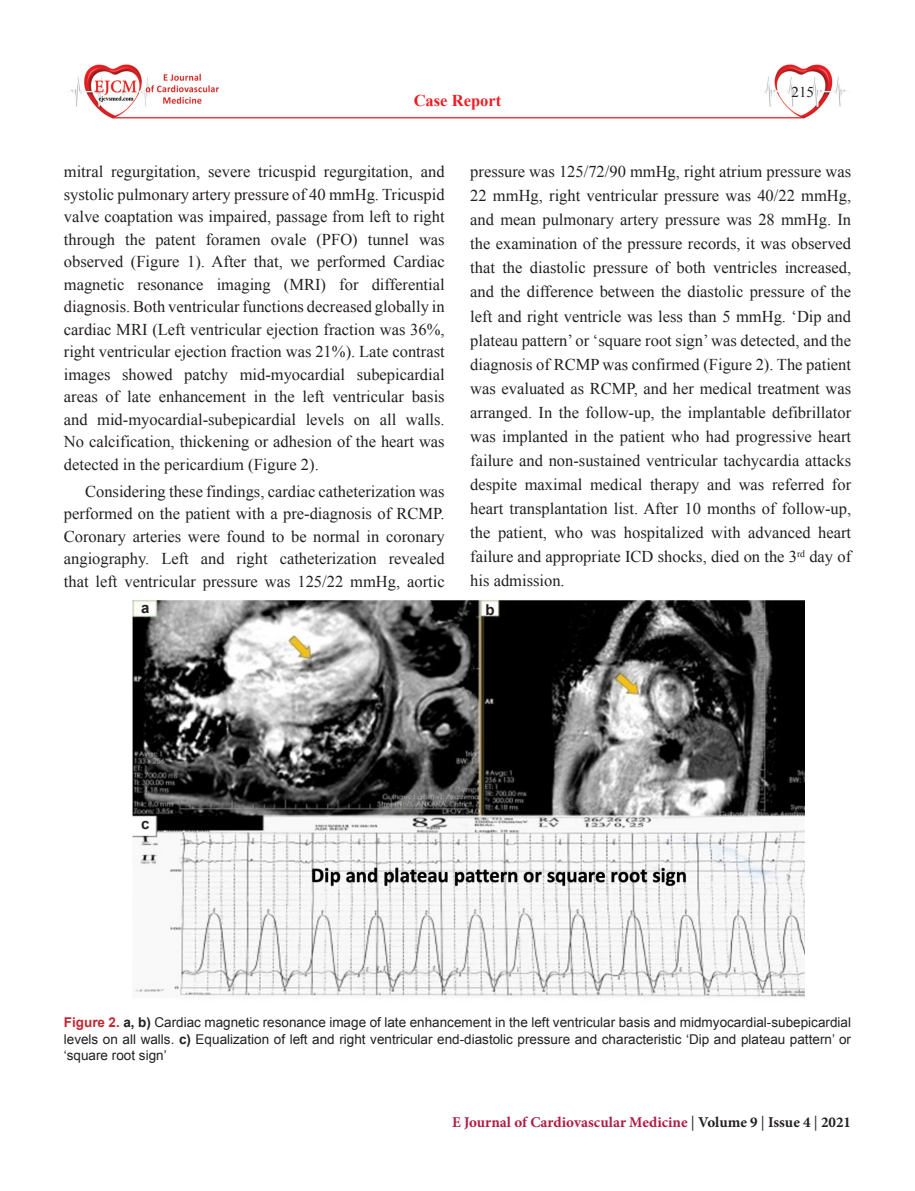
<style>
.page{position:relative;width:915px;height:1191px;background:#fff}
.page>*{position:absolute;margin:0;border:0;box-sizing:border-box;transform-origin:0 0}
.YAZI{font:16.5px/22.5px "Times New Roman";color:#231f20;text-align:justify}
.t1{font:700 16.5px "Times New Roman";color:#ee1d23}
.t2{font:700 15px "Minion Pro";color:#b11b43}
.t3{font:15px "Times New Roman";color:#231f20}
.RESİM-ALTI{font:700 15px "Arial";color:#231f20}
.RESİM-ALTI-2{font:13.5px/16.2px "Arial";color:#231f20;text-align:justify}
.s1{font-weight:700;color:#c42630}
.s2{font-weight:700}
.s3{font-weight:400;color:#231f20}
.s4{color:#231f20}
</style>
<div class="page">
<img style="left:70px;top:64px;width:150px;height:55px">
<img style="left:694px;top:64px;width:153px;height:55px">
<hr style="left:113px;top:117px;width:688px;height:1px;background:#ee1d23">
<img style="left:132px;top:600px;width:672px;height:398px">
<p class="t1" style="left:413px;top:89px;width:89px">Case Report</p>
<p class="t3" style="left:791px;top:82px;width:24px">215</p>
<p class="YAZI" style="left:64px;top:160px;width:382px">mitral regurgitation, severe tricuspid regurgitation, and systolic pulmonary artery pressure of 40 mmHg. Tricuspid valve coaptation was impaired, passage from left to right through the patent foramen ovale (PFO) tunnel was observed (Figure 1). After that, we performed Cardiac magnetic resonance imaging (MRI) for differential diagnosis. Both ventricular functions decreased globally in cardiac MRI (Left ventricular ejection fraction was 36%, right ventricular ejection fraction was 21%). Late contrast images showed patchy mid-myocardial subepicardial areas of late enhancement in the left ventricular basis and mid-myocardial-subepicardial levels on all walls.<br>No calcification, thickening or adhesion of the heart was detected in the pericardium (Figure 2).</p>
<p class="YAZI" style="left:64px;top:479px;width:382px;text-indent:21px">Considering these findings, cardiac catheterization was performed on the patient with a pre-diagnosis of RCMP.<br>Coronary arteries were found to be normal in coronary angiography. Left and right catheterization revealed that left ventricular pressure was 125/22 mmHg, aortic</p>
<p class="RESİM-ALTI" style="left:141px;top:597px;width:10px">a</p>
<p class="YAZI" style="left:470px;top:159px;width:382px;line-height:24px">pressure was 125/72/90 mmHg, right atrium pressure was 22 mmHg, right ventricular pressure was 40/22 mmHg, and mean pulmonary artery pressure was 28 mmHg. In the examination of the pressure records, it was observed that the diastolic pressure of both ventricles increased, and the difference between the diastolic pressure of the left and right ventricle was less than 5 mmHg. ‘Dip and plateau pattern’ or ‘square root sign’ was detected, and the diagnosis of RCMP was confirmed (Figure 2). The patient was evaluated as RCMP, and her medical treatment was arranged. In the follow-up, the implantable defibrillator was implanted in the patient who had progressive heart failure and non-sustained ventricular tachycardia attacks despite maximal medical therapy and was referred for heart transplantation list. After 10 months of follow-up, the patient, who was hospitalized with advanced heart failure and appropriate ICD shocks, died on the 3<sup>rd</sup> day of his admission.</p>
<p class="RESİM-ALTI" style="left:485px;top:600px;width:11px">b</p>
<p class="RESİM-ALTI" style="left:141px;top:814px;width:10px">c</p>
<p class="RESİM-ALTI-2" style="left:64px;top:1014px;width:788px"><span class="s1">Figure 2.</span> <span class="s2">a, b)</span> Cardiac magnetic resonance image of late enhancement in the left ventricular basis and midmyocardial-subepicardial levels on all walls. <span class="s2">c)</span> Equalization of left and right ventricular end-diastolic pressure and characteristic ‘Dip and plateau pattern’ or ‘square root sign’</p>
<p class="t2" style="left:452px;top:1111px;width:400px">E Journal of Cardiovascular Medicine <span class="s3">|</span> <span class="s4">Volume 9</span> <span class="s3">|</span> <span class="s4">Issue 4</span> <span class="s3">|</span> <span class="s4">2021</span></p>
</div>
